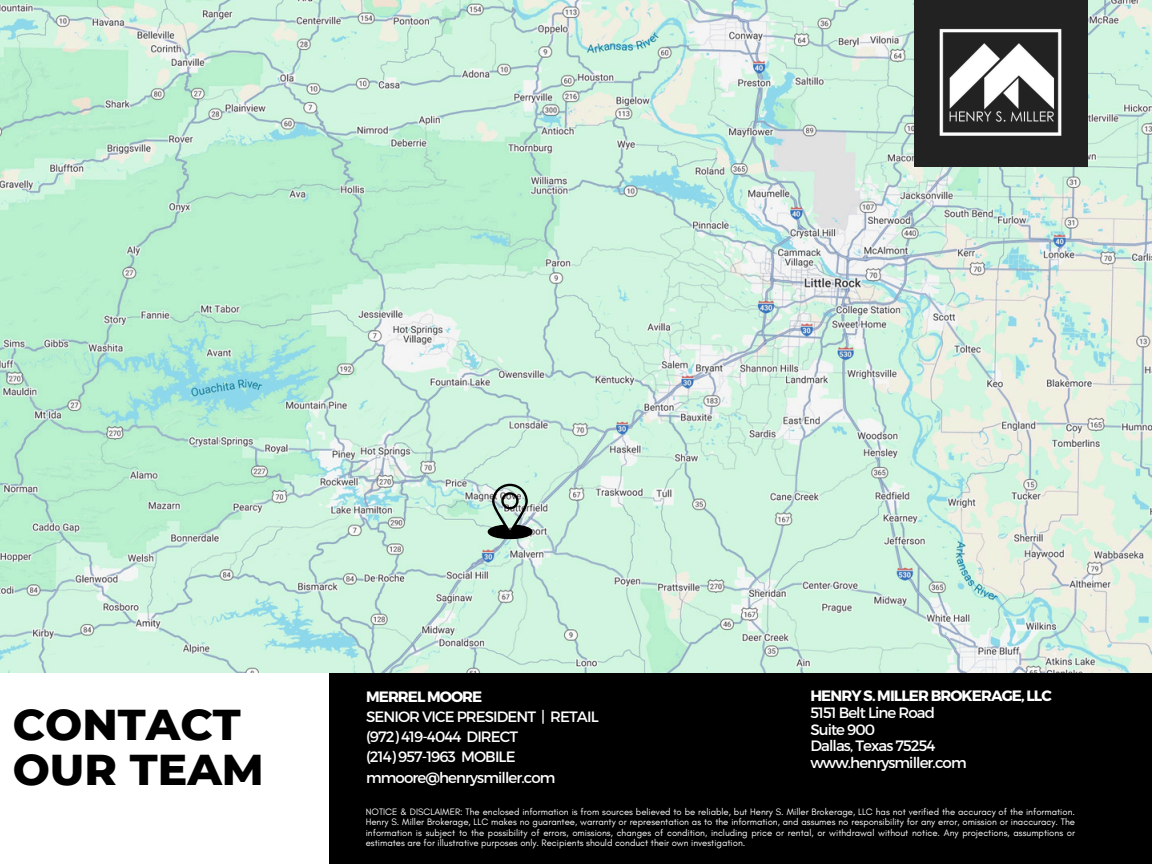
<style>
.page{position:relative;width:1152px;height:864px;background:#fff}
.page>*{position:absolute;margin:0;border:0;box-sizing:border-box;transform-origin:0 0}
.t1{font:800 43.95px/44.4px "Montserrat";color:#000}
.t2{font:15px/16.8px "Montserrat";letter-spacing:-.06em;color:#fff}
.t3{font:700 15px "Montserrat";letter-spacing:-.06em;color:#fff}
.t4{font:9.45px/10.4px "Glacial Indifference";color:#fff;text-align:justify}
.s1{font-weight:700}
</style>
<div class="page">
<img style="left:0;top:0;width:1152px;height:673px">
<div style="left:914px;top:0;width:173px;height:167px;background:#222"></div>
<img style="left:939px;top:28px;width:123px;height:108px">
<div style="left:330px;top:673px;width:822px;height:191px;background:#000"></div>
<svg style="left:488px;top:484px;width:45px;height:57px"></svg>
<p class="t1" style="left:13px;top:702px;width:253px">CONTACT<br>OUR TEAM</p>
<h1 class="t2" style="left:810px;top:686px;width:243px"><span class="s1">HENRY S. MILLER BROKERAGE, LLC<br></span>5151 Belt Line Road<br>Suite 900<br>Dallas, Texas 75254 www.henrysmiller.com</h1>
<h3 class="t4" style="left:366px;top:807px;width:711px">NOTICE &amp; DISCLAIMER: The enclosed information is from sources believed to be reliable, but Henry S. Miller Brokerage, LLC has not verified the accuracy of the information.<br>Henry S. Miller Brokerage, LLC makes no guarantee, warranty or representation as to the information, and assumes no responsibility for any error, omission or inaccuracy. The information is subject to the possibility of errors, omissions, changes of condition, including price or rental, or withdrawal without notice. Any projections, assumptions or estimates are for illustrative purposes only. Recipients should conduct their own investigation.</h3>
<h2 class="t3" style="left:366px;top:686px;width:118px">MERREL MOORE</h2>
<h2 class="t2" style="left:366px;top:706px;width:234px;line-height:20.2px">SENIOR VICE PRESIDENT | RETAIL (972) 419-4044 DIRECT<br>(214) 957-1963 MOBILE mmoore@henrysmiller.com</h2>
</div>
